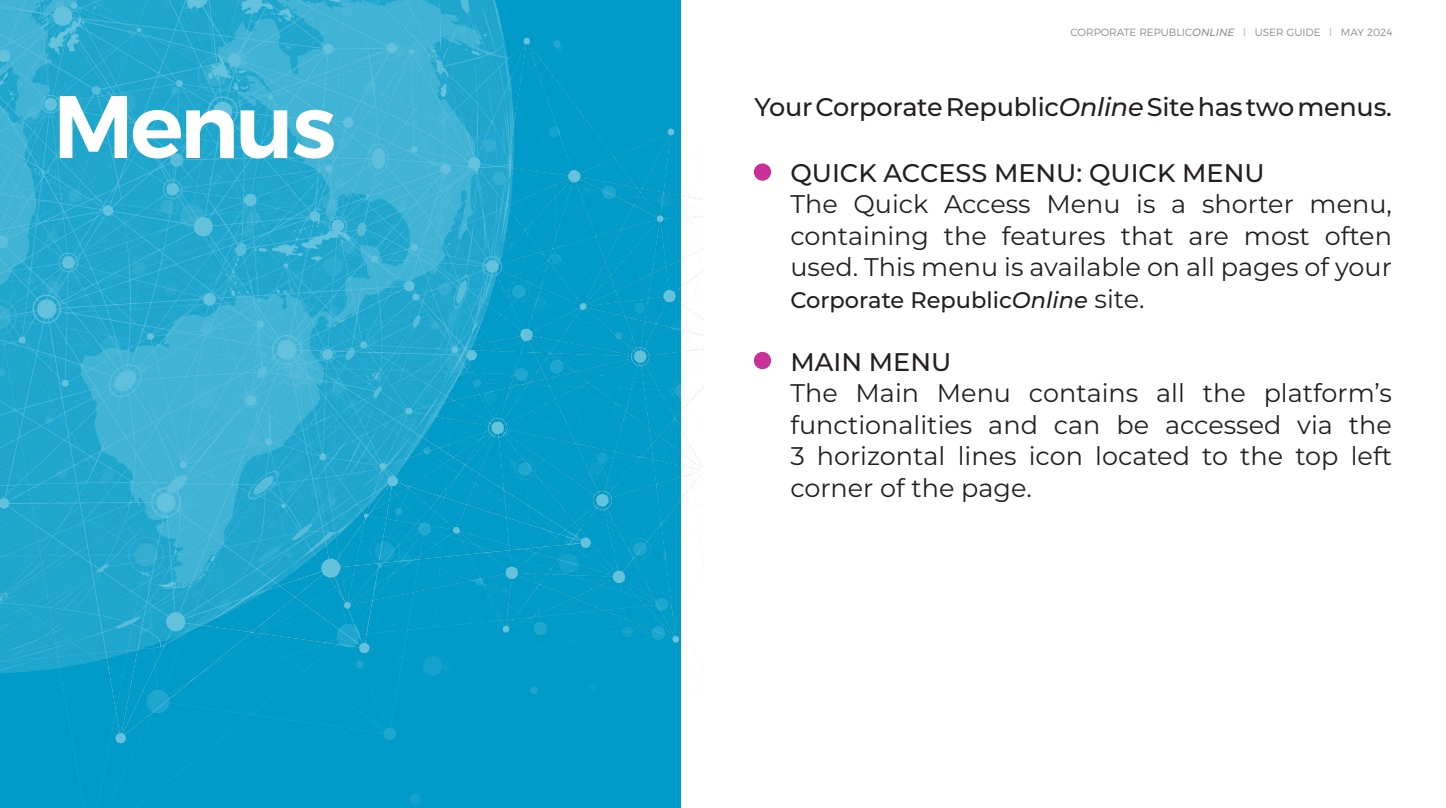
<style>
.page{position:relative;width:1446px;height:808px;background:#fff}
.page>*{position:absolute;margin:0;border:0;box-sizing:border-box;transform-origin:0 0}
.t1{font:600 88.5px "Montserrat";letter-spacing:-.04em;color:#fff}
.t2{font:25.5px/31.5px "Montserrat";color:#231f20;text-align:justify}
.t3{font:500 25.5px "Montserrat";letter-spacing:-.01em;color:#231f20}
.t4{font:500 22.5px "Montserrat";color:#231f20}
.t5{font:300 10.5px "Montserrat";color:#8f8f92}
.s1{font-weight:500;font-style:italic}
.s2{color:#b3b2b1}
.s3{font-style:italic}
.s4{font-weight:400;font-size:25.5px}
</style>
<div class="page">
<img style="left:0;top:0;width:704px;height:808px">
<div style="left:754px;top:163px;width:17px;height:18px;background:#ca3099;border-radius:50%"></div>
<div style="left:754px;top:352px;width:17px;height:17px;background:#ca3099;border-radius:50%"></div>
<p class="t1" style="left:53px;top:72px;width:285px">Menus</p>
<p class="t5" style="left:1070px;top:26px;width:323px">CORPORATE REPUBLIC<span class="s1">ONLINE</span> <span class="s2">l</span> USER GUIDE <span class="s2">l</span> MAY 2024</p>
<p class="t3" style="left:754px;top:89px;width:639px">Your Corporate Republic<span class="s3">Online</span> Site has two menus.</p>
<p class="t3" style="left:790px;top:155px;width:476px">QUICK ACCESS MENU: QUICK MENU</p>
<p class="t2" style="left:790px;top:188px;width:603px">The Quick Access Menu is a shorter menu, containing the features that are most often used. This menu is available on all pages of your</p>
<p class="t4" style="left:790px;top:284px;width:356px">Corporate Republic<span class="s3">Online</span> <span class="s4">site.</span></p>
<p class="t3" style="left:790px;top:344px;width:162px">MAIN MENU</p>
<p class="t2" style="left:790px;top:377px;width:603px">The Main Menu contains all the platform’s functionalities and can be accessed via the 3 horizontal lines icon located to the top left corner of the page.</p>
</div>
